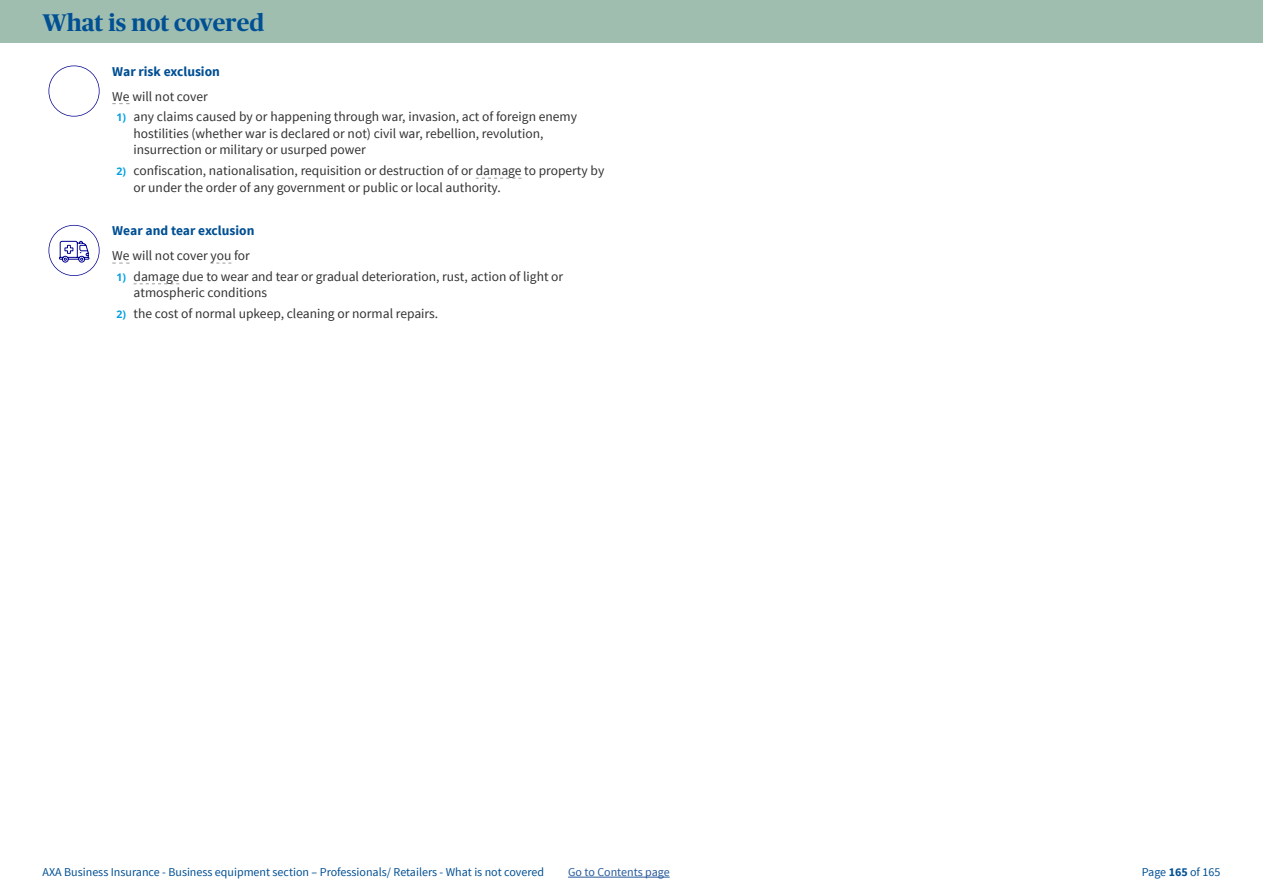
<style>
.page{position:relative;width:1263px;height:893px;background:#fff}
.page>*{position:absolute;margin:0;border:0;box-sizing:border-box;transform-origin:0 0}
.t1{font:700 24px "Publico Headline";color:#015094}
.t2{font:13.5px/16.5px "Source Sans Pro";color:#333232}
.t3{font:700 13.5px "Source Sans Pro";color:#004f94}
.t4{font:12px "Source Sans Pro";color:#015094}
.t5{font:12px "Source Sans Pro";color:#265a9b}
.s1{font-family:"Open Sans";font-weight:700;font-size:10.5px;color:#009fe3}
.s2{font-weight:700}
</style>
<div class="page">
<div style="left:0;top:0;width:1263px;height:43px;background:#9fbeaf"></div>
<hr style="left:568px;top:877px;width:102px;height:1px;background:#265a9b">
<svg style="left:49px;top:66px;width:51px;height:51px"></svg>
<svg style="left:112px;top:103px;width:18px;height:1px"></svg>
<svg style="left:476px;top:178px;width:45px;height:1px"></svg>
<svg style="left:49px;top:225px;width:51px;height:51px"></svg>
<svg style="left:112px;top:263px;width:18px;height:1px"></svg>
<svg style="left:210px;top:263px;width:21px;height:1px"></svg>
<svg style="left:134px;top:283px;width:45px;height:1px"></svg>
<h1 class="t1" style="left:43px;top:5px;width:223px">What is not covered</h1>
<p class="t3" style="left:112px;top:63px;width:109px">War risk exclusion</p>
<p class="t2" style="left:112px;top:88px;width:97px">We will not cover</p>
<p class="t2" style="left:134px;top:109px;width:445px;text-indent:-17px"><span class="s1">1)</span> any claims caused by or happening through war, invasion, act of foreign enemy hostilities (whether war is declared or not) civil war, rebellion, revolution, insurrection or military or usurped power</p>
<p class="t2" style="left:134px;top:163px;width:472px;text-indent:-17px"><span class="s1">2)</span> confiscation, nationalisation, requisition or destruction of or damage to property by or under the order of any government or public or local authority.</p>
<p class="t3" style="left:112px;top:222px;width:144px">Wear and tear exclusion</p>
<p class="t2" style="left:112px;top:248px;width:139px">We will not cover you for</p>
<p class="t2" style="left:134px;top:268px;width:431px;text-indent:-17px"><span class="s1">1)</span> damage due to wear and tear or gradual deterioration, rust, action of light or atmospheric conditions</p>
<p class="t2" style="left:117px;top:306px;width:323px"><span class="s1">2)</span> the cost of normal upkeep, cleaning or normal repairs.</p>
<p class="t4" style="left:43px;top:865px;width:503px">AXA Business Insurance - Business equipment section – Professionals/ Retailers - What is not covered</p>
<p class="t5" style="left:568px;top:865px;width:103px">Go to Contents page</p>
<p class="t4" style="left:1142px;top:865px;width:80px">Page <span class="s2">165</span> of 165</p>
</div>
